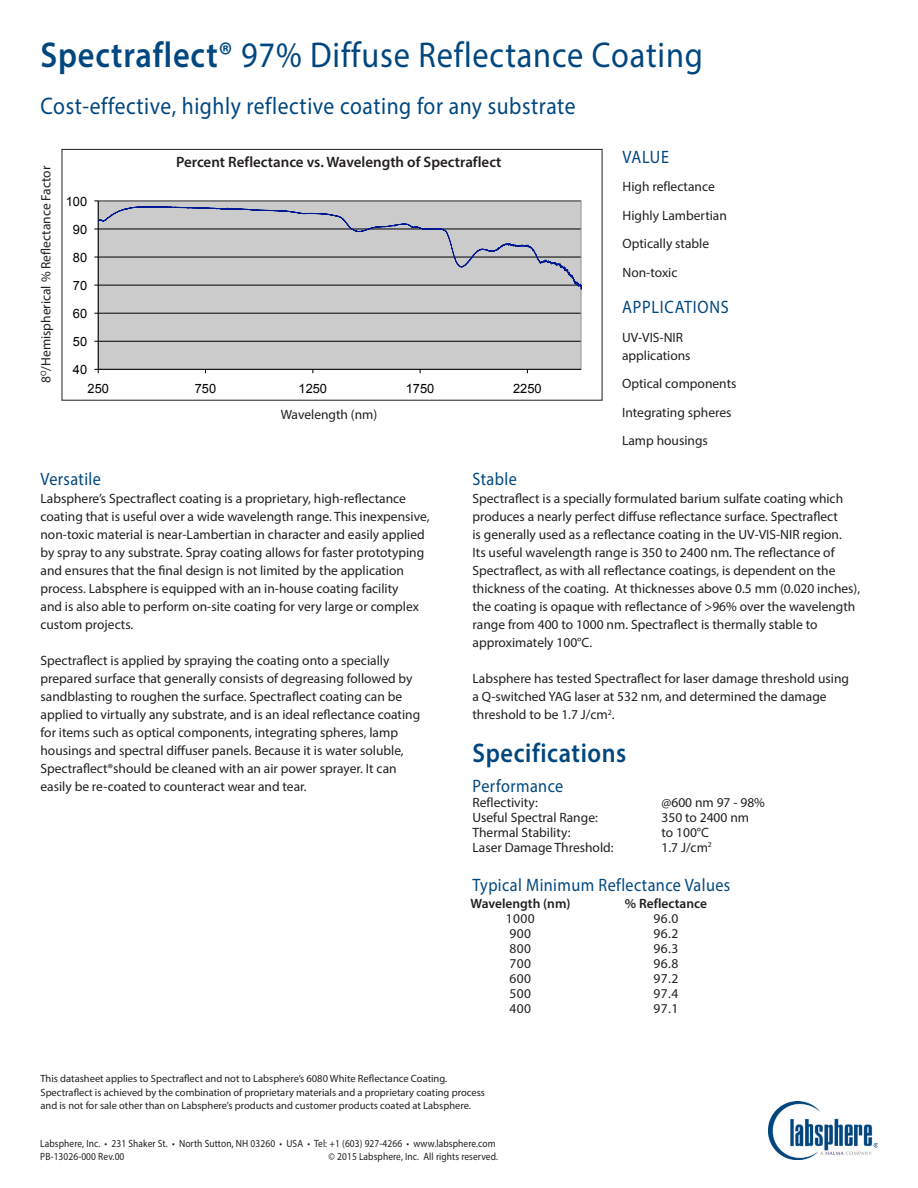
<style>
.page{position:relative;width:918px;height:1188px;background:#fff}
.page>*{position:absolute;margin:0;border:0;box-sizing:border-box;transform-origin:0 0}
.t1{font:36px "Myriad Pro";letter-spacing:.025em;color:#00477f;scale:.9 1}
.t2{font:600 27px "Myriad Pro";letter-spacing:.025em;color:#00477f;scale:.9 1}
.t3{font:24px "Myriad Pro";letter-spacing:.025em;color:#00477f;scale:.9 1}
.t4{font:18px "Myriad Pro";letter-spacing:.025em;color:#00477f;scale:.9 1}
.t5{font:18px "Myriad Pro";letter-spacing:.045em;color:#00477f;scale:.9 1}
.t6{font:700 15.3px "Arial";color:#000}
.t7{font:600 15px "Myriad Pro";color:#231f20}
.t8{font:13.5px/18px "Myriad Pro";color:#231f20}
.t9{font:600 13.5px "Myriad Pro";color:#231f20}
.t10{font:700 12.9px "Arial";color:#000}
.t11{font:12.9px "Arial";color:#000}
.t12{font:10.5px/13.5px "Myriad Pro";color:#231f20}
.t13{font:10.5px/13.5px "Myriad Pro";color:#231f20;scale:.9 1}
.s1{font-weight:600}
</style>
<div class="page">
<img style="left:768px;top:1101px;width:110px;height:59px">
<svg style="left:94px;top:200px;width:488px;height:174px;background:#c1c1c3"></svg>
<div style="left:62px;top:149px;width:540px;height:252px;border:1px solid #231f20"></div>
<p class="t1" style="left:40px;top:32px;width:738px"><span class="s1">Spectraflect®</span> 97% Diffuse Reflectance Coating</p>
<p class="t3" style="left:40px;top:91px;width:596px">Cost-effective, highly reflective coating for any substrate</p>
<p class="t8" style="left:37px;top:383px;width:219px;rotate:-90deg">8<sup>O</sup>/Hemispherical % Reflectance Factor</p>
<p class="t10" style="left:35px;top:369px;width:168px;rotate:-90deg">8 degree / Hemispherical %</p>
<p class="t11" style="left:66px;top:194px;width:23px">100</p>
<p class="t11" style="left:73px;top:222px;width:16px">90</p>
<p class="t11" style="left:73px;top:250px;width:16px">80</p>
<p class="t11" style="left:73px;top:278px;width:16px">70</p>
<p class="t11" style="left:73px;top:306px;width:16px">60</p>
<p class="t11" style="left:73px;top:334px;width:16px">50</p>
<p class="t11" style="left:73px;top:362px;width:16px">40</p>
<p class="t7" style="left:176px;top:152px;width:327px">Percent Reflectance vs. Wavelength of Spectraflect</p>
<p class="t6" style="left:123px;top:159px;width:380px">Per Cent Reflectance vs. Wavelength of Spectraflect</p>
<p class="t11" style="left:88px;top:381px;width:23px">250</p>
<p class="t11" style="left:195px;top:381px;width:23px">750</p>
<p class="t11" style="left:299px;top:381px;width:30px">1250</p>
<p class="t11" style="left:406px;top:381px;width:30px">1750</p>
<p class="t11" style="left:513px;top:381px;width:30px">2250</p>
<p class="t10" style="left:289px;top:402px;width:104px">Wavelength (nm)</p>
<p class="t8" style="left:281px;top:406px;width:98px">Wavelength (nm)</p>
<p class="t4" style="left:623px;top:145px;width:53px">VALUE</p>
<p class="t8" style="left:622px;top:177px;width:94px">High reflectance</p>
<p class="t8" style="left:622px;top:206px;width:106px">Highly Lambertian</p>
<p class="t8" style="left:622px;top:234px;width:88px">Optically stable</p>
<p class="t8" style="left:622px;top:263px;width:56px">Non-toxic</p>
<p class="t5" style="left:622px;top:296px;width:120px">APPLICATIONS</p>
<p class="t8" style="left:622px;top:328px;width:63px">UV-VIS-NIR</p>
<p class="t8" style="left:622px;top:346px;width:70px">applications</p>
<p class="t8" style="left:622px;top:375px;width:116px">Optical components</p>
<p class="t8" style="left:622px;top:403px;width:111px">Integrating spheres</p>
<p class="t8" style="left:622px;top:432px;width:87px">Lamp housings</p>
<p class="t4" style="left:40px;top:468px;width:69px">Versatile</p>
<p class="t8" style="left:40px;top:489px;width:367px">Labsphere’s Spectraflect coating is a proprietary, high-reflectance</p>
<p class="t8" style="left:40px;top:507px;width:390px">coating that is useful over a wide wavelength range. This inexpensive,</p>
<p class="t8" style="left:40px;top:525px;width:386px">non-toxic material is near-Lambertian in character and easily applied by spray to any substrate. Spray coating allows for faster prototyping and ensures that the final design is not limited by the application process. Labsphere is equipped with an in-house coating facility<br>and is also able to perform on-site coating for very large or complex custom projects.</p>
<p class="t8" style="left:40px;top:651px;width:381px">Spectraflect is applied by spraying the coating onto a specially prepared surface that generally consists of degreasing followed by sandblasting to roughen the surface. Spectraflect coating can be applied to virtually any substrate, and is an ideal reflectance coating for items such as optical components, integrating spheres, lamp housings and spectral diffuser panels. Because it is water soluble, Spectraflect®should be cleaned with an air power sprayer. It can easily be re-coated to counteract wear and tear.</p>
<p class="t4" style="left:472px;top:468px;width:51px">Stable</p>
<p class="t8" style="left:472px;top:489px;width:389px">Spectraflect is a specially formulated barium sulfate coating which produces a nearly perfect diffuse reflectance surface. Spectraflect<br>is generally used as a reflectance coating in the UV-VIS-NIR region.<br>Its useful wavelength range is 350 to 2400 nm. The reflectance of Spectraflect, as with all reflectance coatings, is dependent on the thickness of the coating. At thicknesses above 0.5 mm (0.020 inches), the coating is opaque with reflectance of &gt;96% over the wavelength range from 400 to 1000 nm. Spectraflect is thermally stable to approximately 100°C.</p>
<p class="t8" style="left:472px;top:669px;width:378px">Labsphere has tested Spectraflect for laser damage threshold using a Q-switched YAG laser at 532 nm, and determined the damage threshold to be 1.7 J/cm<sup>2</sup>.</p>
<p class="t2" style="left:472px;top:736px;width:173px">Specifications</p>
<p class="t4" style="left:473px;top:775px;width:102px">Performance</p>
<p class="t8" style="left:472px;top:793px;width:67px">Reflectivity:</p>
<p class="t8" style="left:662px;top:793px;width:105px">@600 nm 97 - 98%</p>
<p class="t8" style="left:472px;top:808px;width:127px">Useful Spectral Range:</p>
<p class="t8" style="left:662px;top:808px;width:89px">350 to 2400 nm</p>
<p class="t8" style="left:472px;top:823px;width:99px">Thermal Stability:</p>
<p class="t8" style="left:662px;top:823px;width:49px">to 100°C</p>
<p class="t8" style="left:472px;top:838px;width:143px">Laser Damage Threshold:</p>
<p class="t8" style="left:662px;top:838px;width:52px">1.7 J/cm<sup>2</sup></p>
<p class="t4" style="left:472px;top:874px;width:288px">Typical Minimum Reflectance Values</p>
<p class="t9" style="left:470px;top:895px;width:102px">Wavelength (nm)</p>
<p class="t9" style="left:625px;top:895px;width:84px">% Reflectance</p>
<p class="t8" style="left:506px;top:910px;width:30px">1000</p>
<p class="t8" style="left:654px;top:910px;width:26px">96.0</p>
<p class="t8" style="left:510px;top:925px;width:23px">900</p>
<p class="t8" style="left:654px;top:925px;width:26px">96.2</p>
<p class="t8" style="left:510px;top:940px;width:23px">800</p>
<p class="t8" style="left:654px;top:940px;width:26px">96.3</p>
<p class="t8" style="left:510px;top:955px;width:23px">700</p>
<p class="t8" style="left:654px;top:955px;width:26px">96.8</p>
<p class="t8" style="left:510px;top:970px;width:23px">600</p>
<p class="t8" style="left:654px;top:970px;width:26px">97.2</p>
<p class="t8" style="left:510px;top:985px;width:23px">500</p>
<p class="t8" style="left:654px;top:985px;width:26px">97.4</p>
<p class="t8" style="left:510px;top:1000px;width:23px">400</p>
<p class="t8" style="left:654px;top:1000px;width:26px">97.1</p>
<p class="t12" style="left:40px;top:1072px;width:408px">This datasheet applies to Spectraflect and not to Labsphere’s 6080 White Reflectance Coating.</p>
<p class="t12" style="left:40px;top:1085px;width:446px">Spectraflect is achieved by the combination of proprietary materials and a proprietary coating process and is not for sale other than on Labsphere’s products and customer products coated at Labsphere.</p>
<p class="t13" style="left:40px;top:1136px;width:508px">Labsphere, Inc. • 231 Shaker St. • North Sutton, NH 03260 • USA • Tel: +1 (603) 927-4266 • www.labsphere.com<br>PB-13026-000 Rev.00</p>
<p class="t13" style="left:329px;top:1150px;width:190px">© 2015 Labsphere, Inc. All rights reserved.</p>
</div>
